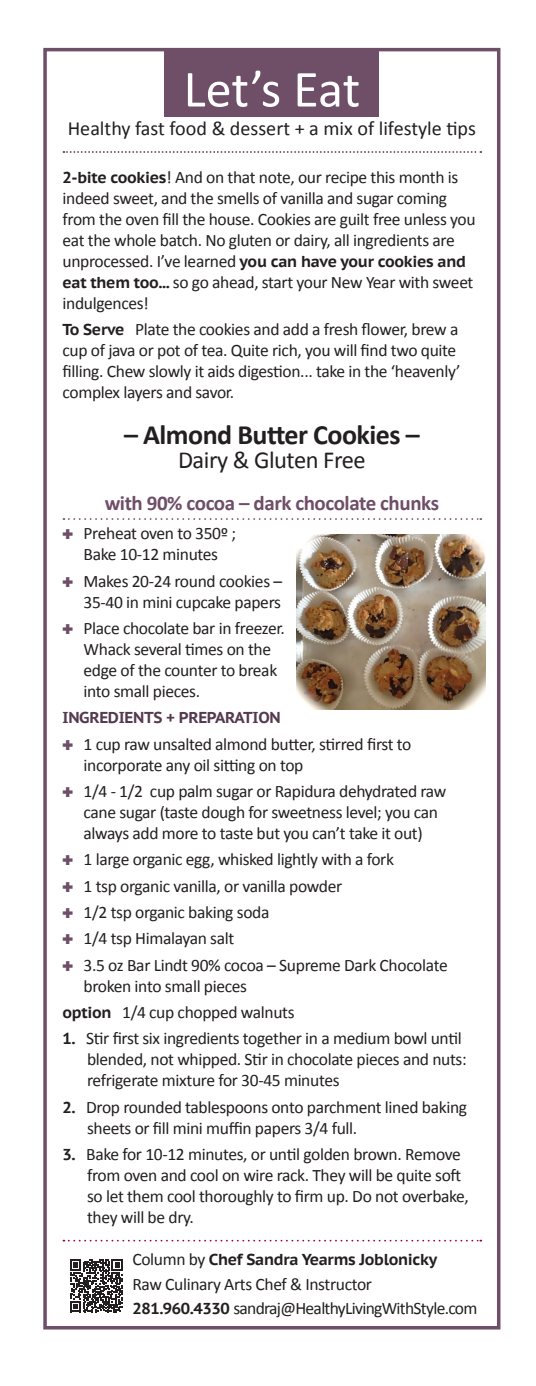
<style>
.page{position:relative;width:536px;height:1386px;background:#fff}
.page>*{position:absolute;margin:0;border:0;box-sizing:border-box;transform-origin:0 0}
.t1{font:52.5px "Calibri";letter-spacing:-.005em;color:#fff}
.Recipe_Name{font:700 28px "Calibri";letter-spacing:-.02em;color:#231f20}
.Recipe_Name-2{font:24.5px "Calibri";letter-spacing:-.02em;color:#231f20}
.Recipe_Sub_Head{font:700 21px "Calibri";letter-spacing:-.02em;color:#6f4e68}
.Title_tag_line{font:20.12px "Calibri";color:#231f20}
.text{font:17.5px/21px "Calibri";letter-spacing:-.02em;color:#231f20}
.text-2{font:17.5px "Calibri";letter-spacing:-.04em;color:#231f20}
.text-3{font:700 15.75px "PT Sans Caption";letter-spacing:-.02em;color:#231f20}
.text-4{font:700 15.75px "PT Sans Caption";letter-spacing:-.02em;color:#543a4f}
.s1{font-family:"PT Sans Caption";font-weight:700;font-size:15.75px}
.s2{font-family:"Calibri";font-weight:400;font-size:17.5px}
.s3{color:#6f4e68}
</style>
<div class="page">
<div style="left:164px;top:48px;width:214px;height:68px;background:#6f4e68"></div>
<svg style="left:63px;top:151px;width:418px;height:2px"></svg>
<svg style="left:63px;top:518px;width:418px;height:2px"></svg>
<div style="left:43px;top:48px;width:457px;height:1282px;border:4px solid #6f4e68"></div>
<svg style="left:70px;top:1259px;width:53px;height:53px"></svg>
<img style="left:296px;top:535px;width:189px;height:175px">
<svg style="left:63px;top:1240px;width:418px;height:2px"></svg>
<p class="t1" style="left:183px;top:57px;width:178px">Let’s Eat</p>
<p class="Title_tag_line" style="left:68px;top:116px;width:409px">Healthy fast food &amp; dessert + a mix of lifestyle tips</p>
<p class="text" style="left:63px;top:166px;width:414px"><span class="s1">2-bite cookies</span>! And on that note, our recipe this month is indeed sweet, and the smells of vanilla and sugar coming from the oven fill the house. Cookies are guilt free unless you eat the whole batch. No gluten or dairy, all ingredients are</p>
<p class="text-3" style="left:63px;top:251px;width:405px"><span class="s2">unprocessed. I’ve learned</span> you can have your cookies and</p>
<p class="text" style="left:63px;top:271px;width:412px"><span class="s1">eat them too...</span> so go ahead, start your New Year with sweet indulgences!</p>
<p class="text" style="left:63px;top:318px;width:399px"><span class="s1">To Serve</span> Plate the cookies and add a fresh flower, brew a cup of java or pot of tea. Quite rich, you will find two quite filling. Chew slowly it aids digestion... take in the ‘heavenly’ complex layers and savor.</p>
<p class="Recipe_Name" style="left:124px;top:417px;width:297px">– Almond Butter Cookies –</p>
<p class="Recipe_Name-2" style="left:178px;top:445px;width:189px">Dairy &amp; Gluten Free</p>
<p class="Recipe_Sub_Head" style="left:105px;top:490px;width:336px">with 90% cocoa – dark chocolate chunks</p>
<p class="text" style="left:63px;top:522px;width:175px;text-align:center"><span class="s3">✚</span> Preheat oven to 350º ;<br>Bake 10-12 minutes</p>
<p class="text" style="left:63px;top:569px;width:221px;text-align:right"><span class="s3">✚</span> Makes 20-24 round cookies –<br>35-40 in mini cupcake papers</p>
<p class="text" style="left:84px;top:617px;width:203px;text-indent:-21px"><span class="s3">✚</span> Place chocolate bar in freezer.<br>Whack several times on the edge of the counter to break into small pieces.</p>
<p class="text-4" style="left:63px;top:707px;width:219px">INGREDIENTS + PREPARATION</p>
<p class="text" style="left:84px;top:732px;width:329px;text-indent:-21px"><span class="s3">✚</span> 1 cup raw unsalted almond butter, stirred first to incorporate any oil sitting on top</p>
<p class="text" style="left:84px;top:780px;width:364px;text-indent:-21px"><span class="s3">✚</span> 1/4 - 1/2 cup palm sugar or Rapidura dehydrated raw cane sugar (taste dough for sweetness level; you can always add more to taste but you can’t take it out)</p>
<p class="text" style="left:63px;top:848px;width:333px"><span class="s3">✚</span> 1 large organic egg, whisked lightly with a fork</p>
<p class="text" style="left:63px;top:875px;width:281px"><span class="s3">✚</span> 1 tsp organic vanilla, or vanilla powder</p>
<p class="text" style="left:63px;top:901px;width:208px"><span class="s3">✚</span> 1/2 tsp organic baking soda</p>
<p class="text" style="left:63px;top:927px;width:173px"><span class="s3">✚</span> 1/4 tsp Himalayan salt</p>
<p class="text" style="left:84px;top:954px;width:365px;text-indent:-21px"><span class="s3">✚</span> 3.5 oz Bar Lindt 90% cocoa – Supreme Dark Chocolate broken into small pieces</p>
<p class="text" style="left:63px;top:1001px;width:233px"><span class="s1">option</span> 1/4 cup chopped walnuts</p>
<p class="text" style="left:87px;top:1027px;width:381px;text-indent:-24px"><span class="s1">1.</span> Stir first six ingredients together in a medium bowl until blended, not whipped. Stir in chocolate pieces and nuts: refrigerate mixture for 30-45 minutes</p>
<p class="text" style="left:87px;top:1096px;width:381px;text-indent:-24px"><span class="s1">2.</span> Drop rounded tablespoons onto parchment lined baking sheets or fill mini muffin papers 3/4 full.</p>
<p class="text" style="left:87px;top:1143px;width:383px;text-indent:-24px"><span class="s1">3.</span> Bake for 10-12 minutes, or until golden brown. Remove from oven and cool on wire rack. They will be quite soft so let them cool thoroughly to firm up. Do not overbake, they will be dry.</p>
<p class="text-3" style="left:132px;top:1249px;width:306px"><span class="s2">Column by</span> Chef Sandra Yearms Joblonicky</p>
<p class="text" style="left:132px;top:1273px;width:241px">Raw Culinary Arts Chef &amp; Instructor</p>
<p class="text-2" style="left:132px;top:1298px;width:346px"><span class="s1">281.960.4330</span> sandraj@HealthyLivingWithStyle.com</p>
</div>
